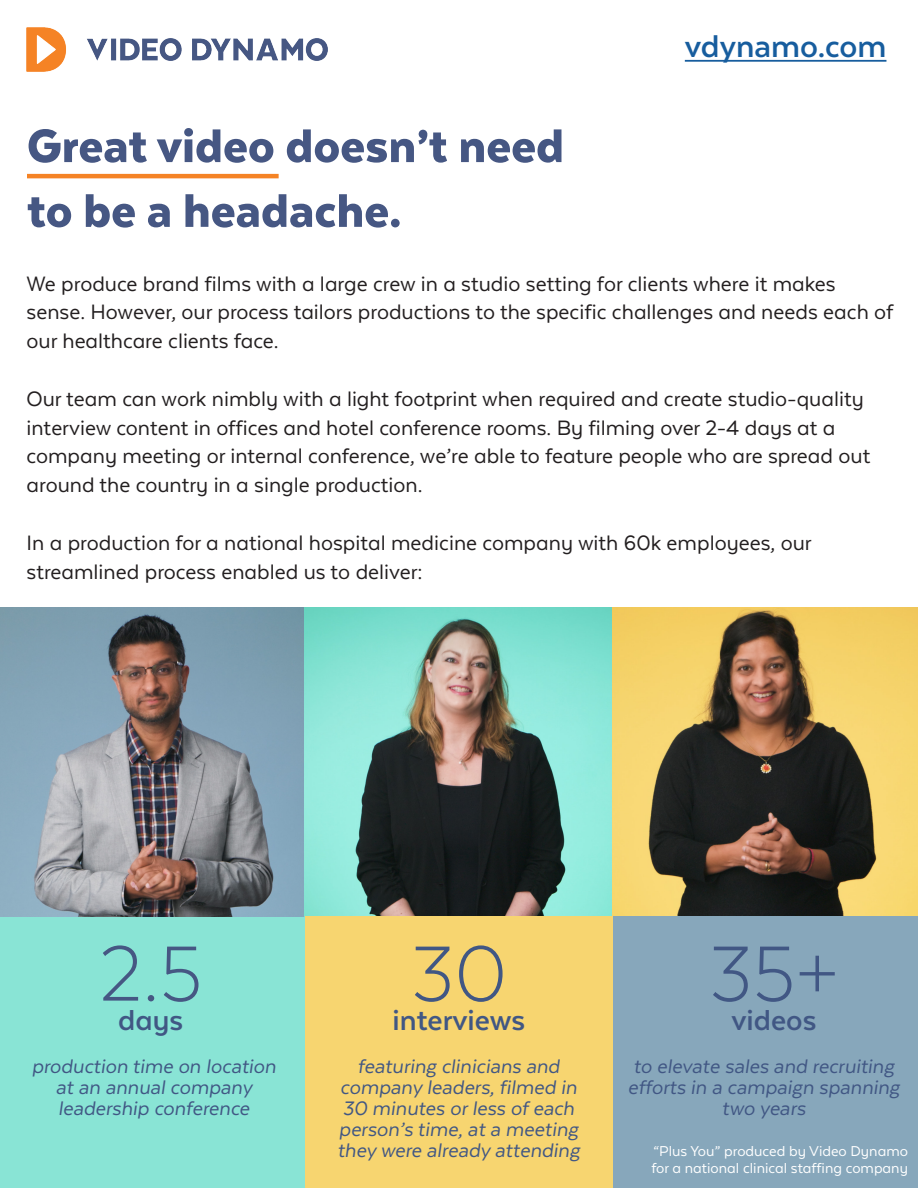
<style>
.page{position:relative;width:918px;height:1188px;background:#fff}
.page>*{position:absolute;margin:0;border:0;box-sizing:border-box;transform-origin:0 0}
.t1{font:300 90px "Texta Alt";color:#415784}
.t2{font:300 90px "Texta Alt";color:#465783}
.t3{font:900 54px "Texta";color:#465783}
.t4{font:700 36px "Texta";color:#175d9e}
.t5{font:700 33px "Texta Alt";color:#415784}
.t6{font:24px/28.8px "Texta Alt";color:#231f20}
.t7{font:italic 22.5px/21px "Texta Alt";color:#415784;text-align:center}
.t8{font:16.5px "Texta Alt";color:#fff}
</style>
<div class="page">
<div style="left:0;top:916px;width:305px;height:272px;background:#89e4d5"></div>
<hr style="left:27px;top:174px;width:252px;height:4px;background:#f58325">
<img style="left:27px;top:27px;width:301px;height:44px">
<img style="left:0;top:607px;width:918px;height:309px">
<div style="left:613px;top:916px;width:305px;height:272px;background:#87a7bb"></div>
<div style="left:305px;top:916px;width:308px;height:272px;background:#f7d570"></div>
<hr style="left:685px;top:60px;width:201px;height:2px;background:#175d9e">
<p class="t3" style="left:27px;top:118px;width:539px">Great video doesn’t need</p>
<p class="t3" style="left:27px;top:183px;width:376px">to be a headache.</p>
<p class="t4" style="left:685px;top:28px;width:203px">vdynamo.com</p>
<p class="t6" style="left:27px;top:269px;width:868px">We produce brand films with a large crew in a studio setting for clients where it makes sense. However, our process tailors productions to the specific challenges and needs each of our healthcare clients face.</p>
<p class="t6" style="left:27px;top:384px;width:845px">Our team can work nimbly with a light footprint when required and create studio-quality interview content in offices and hotel conference rooms. By filming over 2-4 days at a company meeting or internal conference, we’re able to feature people who are spread out around the country in a single production.</p>
<p class="t6" style="left:27px;top:528px;width:787px">In a production for a national hospital medicine company with 60k employees, our streamlined process enabled us to deliver:</p>
<p class="t2" style="left:99px;top:927px;width:105px">2.5</p>
<p class="t5" style="left:118px;top:1003px;width:67px">days</p>
<p class="t7" style="left:32px;top:1056px;width:246px">production time on location</p>
<p class="t7" style="left:56px;top:1077px;width:198px;text-align:left">at an annual company leadership conference</p>
<p class="t1" style="left:411px;top:927px;width:98px">30</p>
<p class="t5" style="left:393px;top:1003px;width:134px">interviews</p>
<p class="t1" style="left:709px;top:927px;width:131px">35+</p>
<p class="t5" style="left:731px;top:1003px;width:87px">videos</p>
<p class="t7" style="left:337px;top:1056px;width:244px">featuring clinicians and company leaders, filmed in<br>30 minutes or less of each person’s time, at a meeting they were already attending</p>
<p class="t7" style="left:628px;top:1056px;width:273px">to elevate sales and recruiting efforts in a campaign spanning two years</p>
<p class="t8" style="left:653px;top:1143px;width:256px">“Plus You” produced by Video Dynamo</p>
<p class="t8" style="left:651px;top:1159px;width:258px">for a national clinical staffing company</p>
</div>
